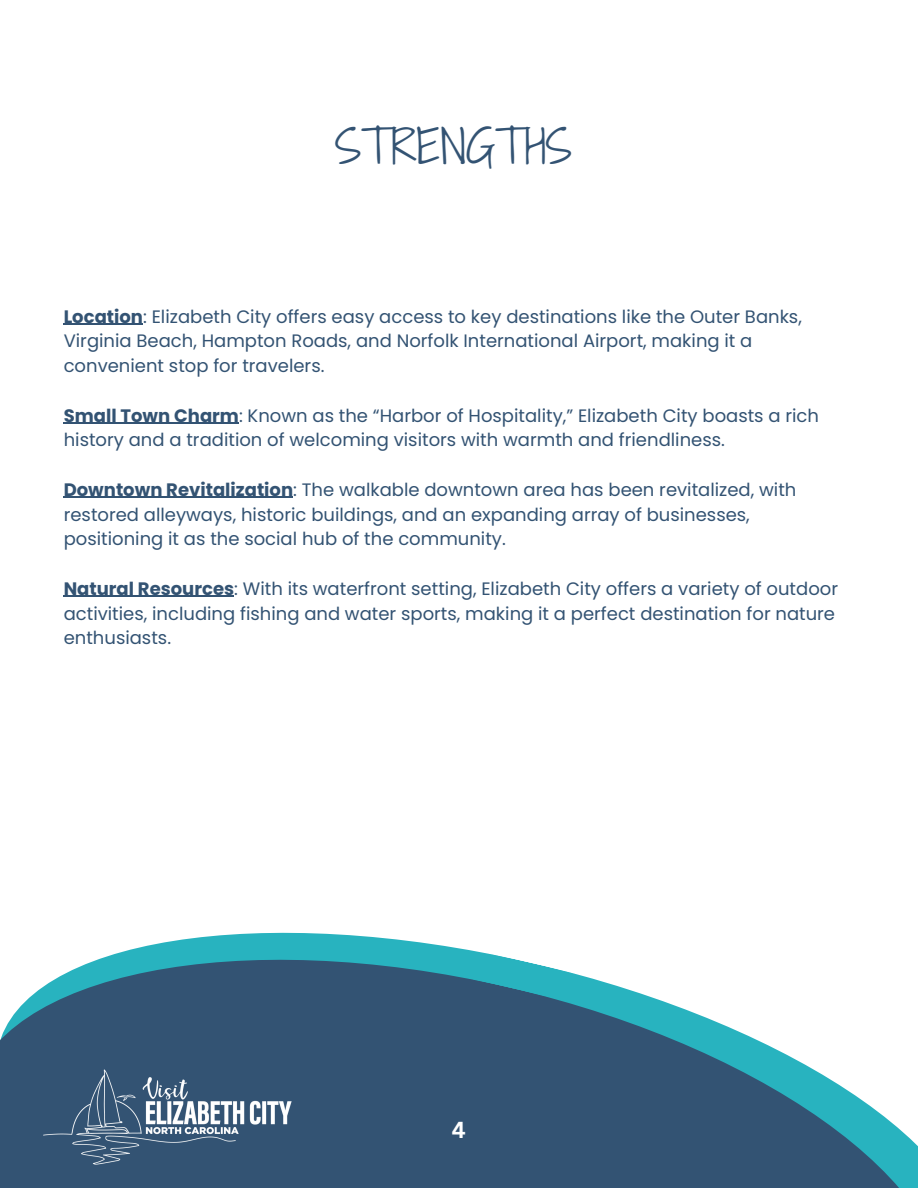
<style>
.page{position:relative;width:918px;height:1188px;background:#fff}
.page>*{position:absolute;margin:0;border:0;box-sizing:border-box;transform-origin:0 0}
.t1{font:45px "Shadows Into Light Two";color:#335373}
.t2{font:700 22.5px "Canva Sans";color:#fff}
.t3{font:18px/24.8px "Poppins";color:#335373}
.s1{font-weight:700}
</style>
<div class="page">
<hr style="left:64px;top:324px;width:79px;height:1px;background:#335373">
<hr style="left:64px;top:423px;width:175px;height:1px;background:#335373">
<hr style="left:64px;top:497px;width:229px;height:1px;background:#335373">
<hr style="left:64px;top:596px;width:170px;height:1px;background:#335373">
<svg style="left:0;top:932px;width:918px;height:256px;fill:#335373"></svg>
<img style="left:33px;top:1059px;width:270px;height:114px">
<h1 class="t1" style="left:335px;top:114px;width:239px">STRENGTHS</h1>
<p class="t3" style="left:64px;top:304px;width:740px"><span class="s1">Location</span>: Elizabeth City offers easy access to key destinations like the Outer Banks,<br>Virginia Beach, Hampton Roads, and Norfolk International Airport, making it a convenient stop for travelers.</p>
<p class="t3" style="left:64px;top:403px;width:757px"><span class="s1">Small Town Charm</span>: Known as the “Harbor of Hospitality,” Elizabeth City boasts a rich history and a tradition of welcoming visitors with warmth and friendliness.</p>
<p class="t3" style="left:64px;top:477px;width:734px"><span class="s1">Downtown Revitalization</span>: The walkable downtown area has been revitalized, with restored alleyways, historic buildings, and an expanding array of businesses, positioning it as the social hub of the community.</p>
<p class="t3" style="left:64px;top:576px;width:776px"><span class="s1">Natural Resources</span>: With its waterfront setting, Elizabeth City offers a variety of outdoor activities, including fishing and water sports, making it a perfect destination for nature enthusiasts.</p>
<p class="t2" style="left:452px;top:1114px;width:15px">4</p>
</div>
